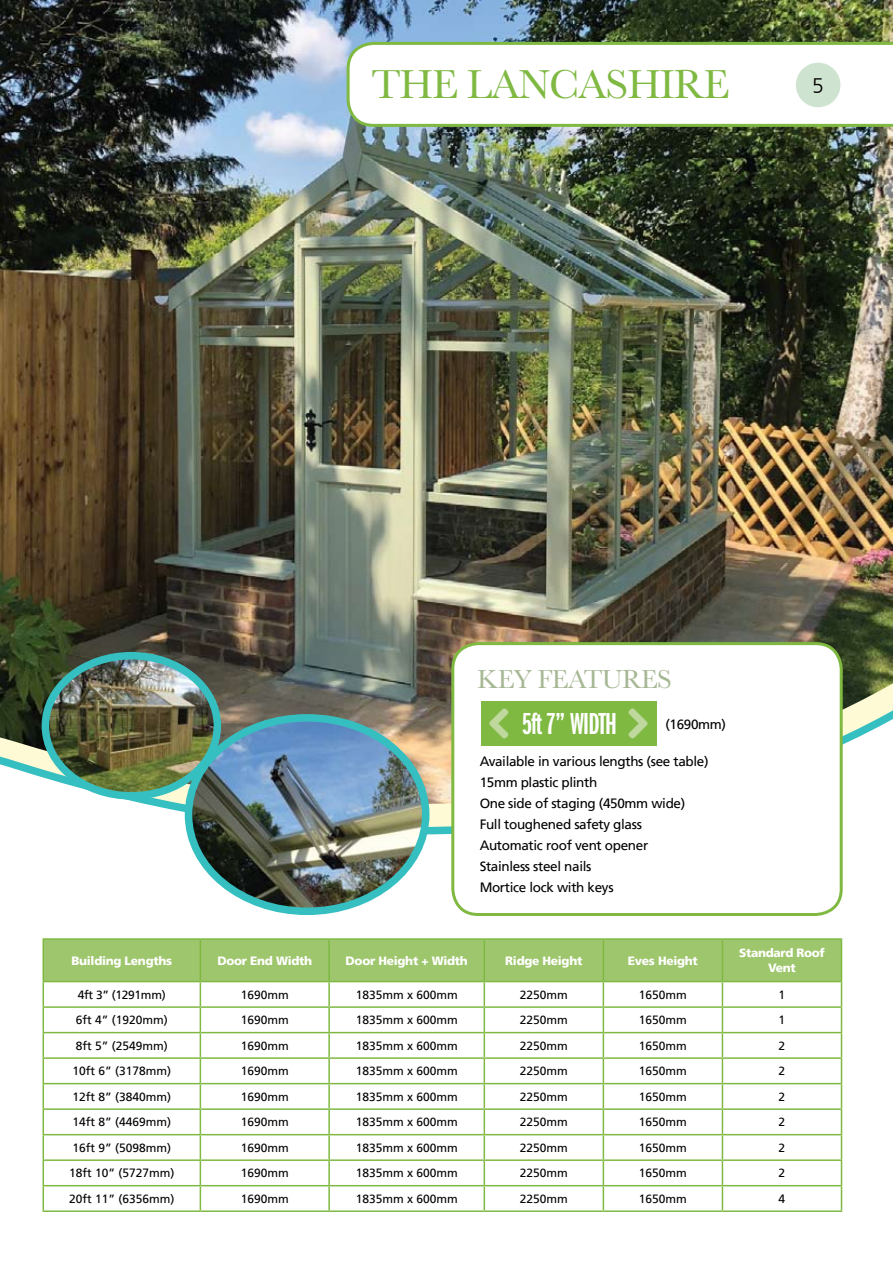
<style>
.page{position:relative;width:893px;height:1263px;background:#fff}
.page>*{position:absolute;margin:0;border:0;box-sizing:border-box;transform-origin:0 0}
.t1{font:42px "Baskerville";letter-spacing:-.025em;color:#7fb942}
.t2{font:31.5px "Franklin Gothic LT Demi X Cmpr";letter-spacing:-.025em;color:#fff}
.t3{font:27px "Baskerville";letter-spacing:-.025em;color:#a6b793}
.t4{font:300 21px "Frutiger CE";color:#000}
.t5{font:13.5px/21px "Frutiger LT";letter-spacing:-.025em;color:#000}
.t6{font:12px "Frutiger LT";color:#000}
.t7{font:900 12px/15px "Frutiger LT";letter-spacing:-.025em;color:#fff;text-align:center}
.t8{font:12px "Frutiger LT";letter-spacing:-.025em;color:#000}
</style>
<div class="page">
<img style="left:0;top:0;width:893px;height:408px">
<img style="left:0;top:408px;width:893px;height:125px">
<img style="left:0;top:533px;width:893px;height:679px">
<img style="left:45px;top:656px;width:172px;height:140px">
<div style="left:42px;top:652px;width:179px;height:147px;border:8px solid #36bfc0;border-radius:50%"></div>
<img style="left:188px;top:718px;width:238px;height:193px">
<div style="left:185px;top:714px;width:244px;height:201px;border:8px solid #36bfc0;border-radius:50%"></div>
<svg style="left:347px;top:42px;width:546px;height:85px"></svg>
<div style="left:795px;top:62px;width:46px;height:46px;background:#cfe3d1;border-radius:50%"></div>
<div style="left:794px;top:61px;width:48px;height:48px;border:2px solid #fff;border-radius:50%"></div>
<div style="left:453px;top:644px;width:388px;height:270px;background:#fff;border-radius:26px"></div>
<div style="left:451px;top:642px;width:392px;height:274px;border:3px solid #7fb942;border-radius:26px"></div>
<div style="left:481px;top:701px;width:175px;height:45px;background:#7fb942"></div>
<hr style="left:43px;top:938px;width:157px;height:2px;background:#7fb942">
<hr style="left:200px;top:938px;width:129px;height:2px;background:#7fb942">
<hr style="left:329px;top:938px;width:155px;height:2px;background:#7fb942">
<hr style="left:484px;top:938px;width:119px;height:2px;background:#7fb942">
<hr style="left:603px;top:938px;width:119px;height:2px;background:#7fb942">
<hr style="left:722px;top:938px;width:120px;height:2px;background:#7fb942">
<svg style="left:43px;top:939px;width:799px;height:271px"></svg>
<hr style="left:43px;top:1210px;width:157px;height:2px;background:#7fb942">
<hr style="left:200px;top:1210px;width:129px;height:2px;background:#7fb942">
<hr style="left:329px;top:1210px;width:155px;height:2px;background:#7fb942">
<hr style="left:484px;top:1210px;width:119px;height:2px;background:#7fb942">
<hr style="left:603px;top:1210px;width:119px;height:2px;background:#7fb942">
<hr style="left:722px;top:1210px;width:120px;height:2px;background:#7fb942">
<h1 class="t1" style="left:371px;top:58px;width:360px">THE LANCASHIRE</h1>
<h3 class="t4" style="left:812px;top:74px;width:13px">5</h3>
<h3 class="t3" style="left:477px;top:662px;width:190px">KEY FEATURES</h3>
<p class="t5" style="left:665px;top:714px;width:62px">(1690mm)</p>
<h2 class="t2" style="left:522px;top:707px;width:97px">5ft 7” WIDTH</h2>
<p class="t5" style="left:480px;top:751px;width:230px">Available in various lengths (see table)<br>15mm plastic plinth<br>One side of staging (450mm wide)<br>Full toughened safety glass<br>Automatic roof vent opener<br>Stainless steel nails<br>Mortice lock with keys</p>
<p class="t7" style="left:72px;top:953px;width:102px">Building Lengths</p>
<p class="t7" style="left:217px;top:953px;width:96px">Door End Width</p>
<p class="t7" style="left:346px;top:953px;width:124px">Door Height + Width</p>
<p class="t7" style="left:505px;top:953px;width:79px">Ridge Height</p>
<p class="t7" style="left:628px;top:953px;width:72px">Eves Height</p>
<p class="t7" style="left:739px;top:945px;width:87px">Standard Roof<br>Vent</p>
<p class="t8" style="left:78px;top:987px;width:89px">4ft 3” (1291mm)</p>
<p class="t6" style="left:241px;top:987px;width:50px">1690mm</p>
<p class="t6" style="left:356px;top:987px;width:104px">1835mm x 600mm</p>
<p class="t6" style="left:520px;top:987px;width:50px">2250mm</p>
<p class="t6" style="left:639px;top:987px;width:50px">1650mm</p>
<p class="t6" style="left:779px;top:987px;width:8px">1</p>
<p class="t6" style="left:76px;top:1013px;width:94px">6ft 4” (1920mm)</p>
<p class="t6" style="left:241px;top:1013px;width:50px">1690mm</p>
<p class="t6" style="left:356px;top:1013px;width:104px">1835mm x 600mm</p>
<p class="t6" style="left:520px;top:1013px;width:50px">2250mm</p>
<p class="t6" style="left:639px;top:1013px;width:50px">1650mm</p>
<p class="t6" style="left:779px;top:1013px;width:8px">1</p>
<p class="t6" style="left:76px;top:1039px;width:94px">8ft 5” (2549mm)</p>
<p class="t6" style="left:241px;top:1039px;width:50px">1690mm</p>
<p class="t6" style="left:356px;top:1039px;width:104px">1835mm x 600mm</p>
<p class="t6" style="left:520px;top:1039px;width:50px">2250mm</p>
<p class="t6" style="left:639px;top:1039px;width:50px">1650mm</p>
<p class="t6" style="left:779px;top:1039px;width:8px">2</p>
<p class="t6" style="left:72px;top:1064px;width:100px">10ft 6” (3178mm)</p>
<p class="t6" style="left:241px;top:1064px;width:50px">1690mm</p>
<p class="t6" style="left:356px;top:1064px;width:104px">1835mm x 600mm</p>
<p class="t6" style="left:520px;top:1064px;width:50px">2250mm</p>
<p class="t6" style="left:639px;top:1064px;width:50px">1650mm</p>
<p class="t6" style="left:779px;top:1064px;width:8px">2</p>
<p class="t6" style="left:72px;top:1090px;width:100px">12ft 8” (3840mm)</p>
<p class="t6" style="left:241px;top:1090px;width:50px">1690mm</p>
<p class="t6" style="left:356px;top:1090px;width:104px">1835mm x 600mm</p>
<p class="t6" style="left:520px;top:1090px;width:50px">2250mm</p>
<p class="t6" style="left:639px;top:1090px;width:50px">1650mm</p>
<p class="t6" style="left:779px;top:1090px;width:8px">2</p>
<p class="t6" style="left:72px;top:1115px;width:100px">14ft 8” (4469mm)</p>
<p class="t6" style="left:241px;top:1115px;width:50px">1690mm</p>
<p class="t6" style="left:356px;top:1115px;width:104px">1835mm x 600mm</p>
<p class="t6" style="left:520px;top:1115px;width:50px">2250mm</p>
<p class="t6" style="left:639px;top:1115px;width:50px">1650mm</p>
<p class="t6" style="left:779px;top:1115px;width:8px">2</p>
<p class="t6" style="left:72px;top:1141px;width:100px">16ft 9” (5098mm)</p>
<p class="t6" style="left:241px;top:1141px;width:50px">1690mm</p>
<p class="t6" style="left:356px;top:1141px;width:104px">1835mm x 600mm</p>
<p class="t6" style="left:520px;top:1141px;width:50px">2250mm</p>
<p class="t6" style="left:639px;top:1141px;width:50px">1650mm</p>
<p class="t6" style="left:779px;top:1141px;width:8px">2</p>
<p class="t6" style="left:69px;top:1166px;width:107px">18ft 10” (5727mm)</p>
<p class="t6" style="left:241px;top:1166px;width:50px">1690mm</p>
<p class="t6" style="left:356px;top:1166px;width:104px">1835mm x 600mm</p>
<p class="t6" style="left:520px;top:1166px;width:50px">2250mm</p>
<p class="t6" style="left:639px;top:1166px;width:50px">1650mm</p>
<p class="t6" style="left:779px;top:1166px;width:8px">2</p>
<p class="t6" style="left:69px;top:1192px;width:107px">20ft 11” (6356mm)</p>
<p class="t6" style="left:241px;top:1192px;width:50px">1690mm</p>
<p class="t6" style="left:356px;top:1192px;width:104px">1835mm x 600mm</p>
<p class="t6" style="left:520px;top:1192px;width:50px">2250mm</p>
<p class="t6" style="left:639px;top:1192px;width:50px">1650mm</p>
<p class="t6" style="left:779px;top:1192px;width:8px">4</p>
</div>
